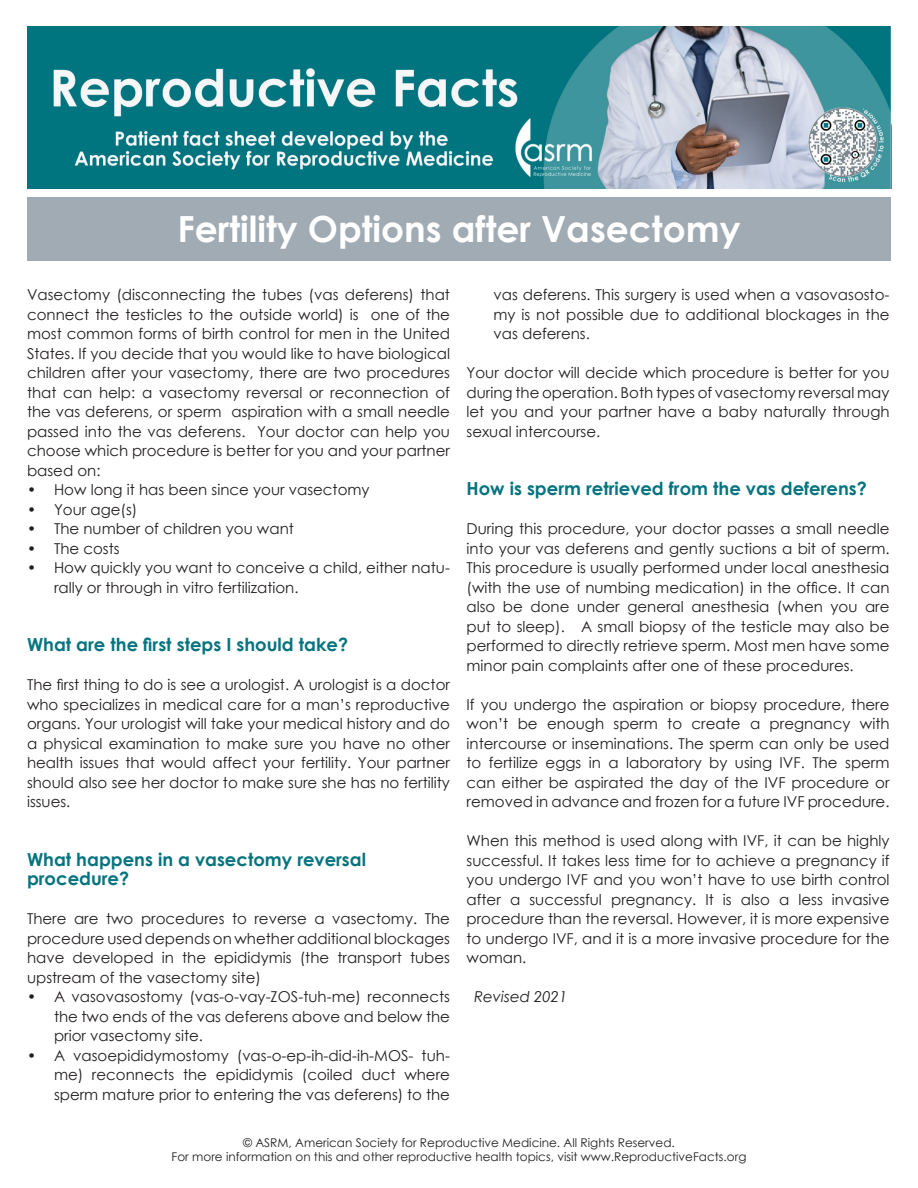
<style>
.page{position:relative;width:918px;height:1188px;background:#fff}
.page>*{position:absolute;margin:0;border:0;box-sizing:border-box;transform-origin:0 0}
.Main_Title{font:700 36px "Century Gothic";color:#fff}
.Subheading{font:700 18px/19.5px "Century Gothic";color:#05747f}
.Main_Body{font:15px/19.5px "Century Gothic";color:#231f20;text-align:justify}
.Main_Body-2{font:italic 15px "Century Gothic";color:#231f20}
.t1{font:12px/14.4px "Century Gothic";color:#231f20;text-align:center}
</style>
<div class="page">
<div style="left:27px;top:197px;width:864px;height:64px;background:#a1abb4"></div>
<img style="left:27px;top:27px;width:864px;height:162px">
<p class="Main_Title" style="left:178px;top:201px;width:565px">Fertility Options after Vasectomy</p>
<p class="Main_Body" style="left:27px;top:285px;width:425px">Vasectomy (disconnecting the tubes (vas deferens) that connect the testicles to the outside world) is one of the most common forms of birth control for men in the United States. If you decide that you would like to have biological children after your vasectomy, there are two procedures that can help: a vasectomy reversal or reconnection of the vas deferens, or sperm aspiration with a small needle passed into the vas deferens. Your doctor can help you choose which procedure is better for you and your partner based on:</p>
<p class="Main_Body" style="left:27px;top:480px;width:344px">• How long it has been since your vasectomy</p>
<p class="Main_Body" style="left:27px;top:499px;width:112px">• Your age(s)</p>
<p class="Main_Body" style="left:27px;top:519px;width:268px">• The number of children you want</p>
<p class="Main_Body" style="left:27px;top:538px;width:94px">• The costs</p>
<p class="Main_Body" style="left:54px;top:558px;width:397px;text-indent:-27px">• How quickly you want to conceive a child, either natu&shy;rally or through in vitro fertilization.</p>
<p class="Subheading" style="left:27px;top:634px;width:323px">What are the first steps I should take?</p>
<p class="Main_Body" style="left:27px;top:675px;width:425px">The first thing to do is see a urologist. A urologist is a doctor who specializes in medical care for a man’s reproductive organs. Your urologist will take your medical history and do a physical examination to make sure you have no other health issues that would affect your fertility. Your partner should also see her doctor to make sure she has no fertility issues.</p>
<p class="Subheading" style="left:27px;top:848px;width:341px">What happens in a vasectomy reversal procedure?</p>
<p class="Main_Body" style="left:27px;top:909px;width:425px">There are two procedures to reverse a vasectomy. The procedure used depends on whether additional blockages have developed in the epididymis (the transport tubes upstream of the vasectomy site)</p>
<p class="Main_Body" style="left:54px;top:987px;width:398px;text-indent:-27px">• A vasovasostomy (vas-o-vay-ZOS-tuh-me) reconnects the two ends of the vas deferens above and below the prior vasectomy site.</p>
<p class="Main_Body" style="left:54px;top:1045px;width:398px;text-indent:-27px">• A vasoepididymostomy (vas-o-ep-ih-did-ih-MOS- tuh&shy;me) reconnects the epididymis (coiled duct where sperm mature prior to entering the vas deferens) to the</p>
<p class="Main_Body" style="left:494px;top:285px;width:398px">vas deferens. This surgery is used when a vasovasosto&shy;my is not possible due to additional blockages in the vas deferens.</p>
<p class="Main_Body" style="left:467px;top:363px;width:425px">Your doctor will decide which procedure is better for you during the operation. Both types of vasectomy reversal may let you and your partner have a baby naturally through sexual intercourse.</p>
<p class="Subheading" style="left:467px;top:478px;width:402px">How is sperm retrieved from the vas deferens?</p>
<p class="Main_Body" style="left:467px;top:519px;width:425px">During this procedure, your doctor passes a small needle into your vas deferens and gently suctions a bit of sperm.<br>This procedure is usually performed under local anesthesia (with the use of numbing medication) in the office. It can also be done under general anesthesia (when you are put to sleep). A small biopsy of the testicle may also be performed to directly retrieve sperm. Most men have some minor pain complaints after one of these procedures.</p>
<p class="Main_Body" style="left:467px;top:694px;width:425px">If you undergo the aspiration or biopsy procedure, there won’t be enough sperm to create a pregnancy with intercourse or inseminations. The sperm can only be used to fertilize eggs in a laboratory by using IVF. The sperm can either be aspirated the day of the IVF procedure or removed in advance and frozen for a future IVF procedure.</p>
<p class="Main_Body" style="left:467px;top:831px;width:425px">When this method is used along with IVF, it can be highly successful. It takes less time for to achieve a pregnancy if you undergo IVF and you won’t have to use birth control after a successful pregnancy. It is also a less invasive procedure than the reversal. However, it is more expensive to undergo IVF, and it is a more invasive procedure for the woman.</p>
<p class="Main_Body-2" style="left:474px;top:986px;width:95px">Revised 2021</p>
<p class="t1" style="left:172px;top:1135px;width:576px">© ASRM, American Society for Reproductive Medicine. All Rights Reserved.<br>For more information on this and other reproductive health topics, visit www.ReproductiveFacts.org</p>
</div>
